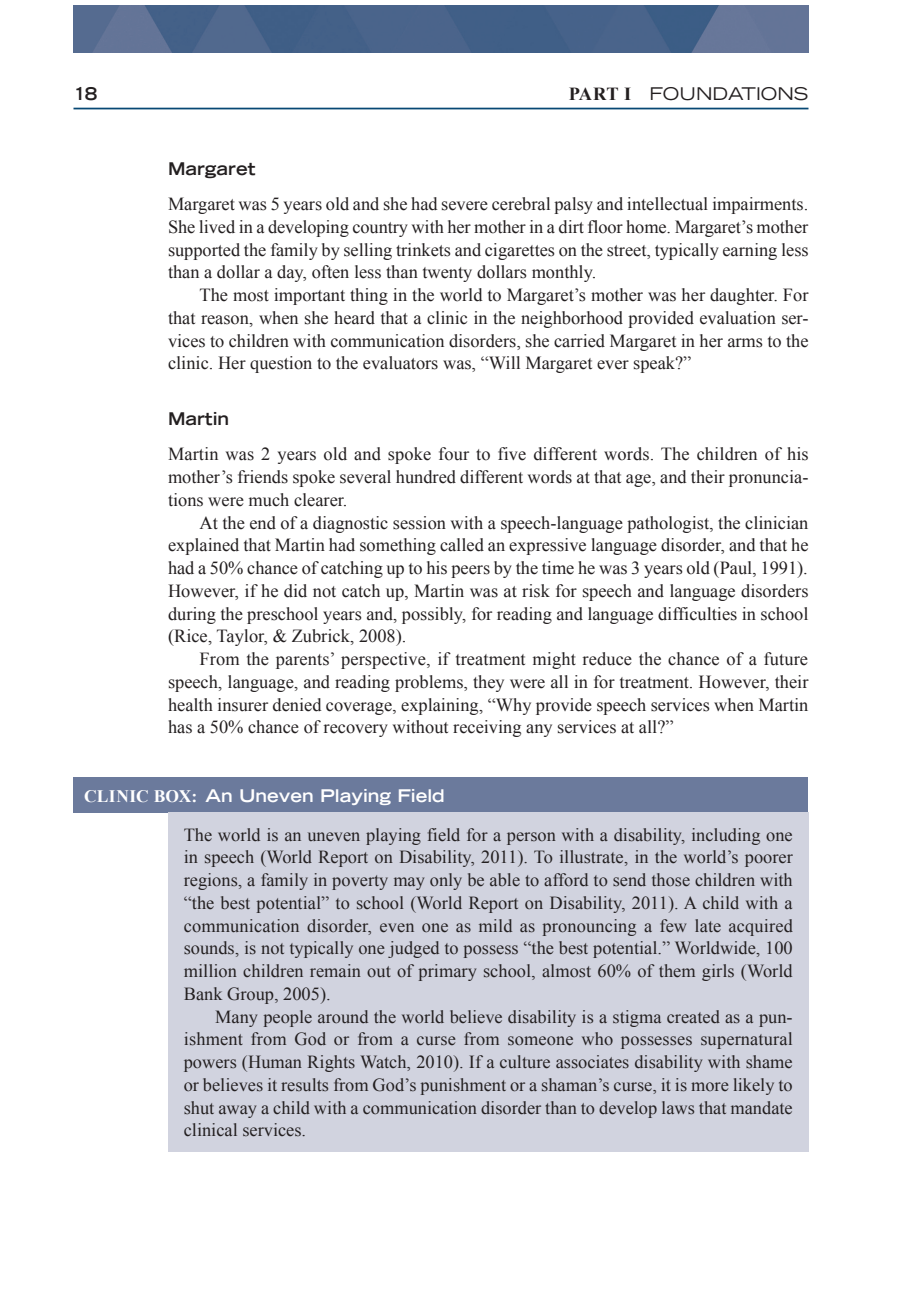
<style>
.page{position:relative;width:903px;height:1302px;background:#fff}
.page>*{position:absolute;margin:0;border:0;box-sizing:border-box;transform-origin:0 0}
.t1{font:18.38px/22.8px "Times New Roman";color:#231f20;text-align:justify}
.t2{font:700 18.38px "Times New Roman";color:#231f20}
.t3{font:700 expanded 17.5px "Trade Gothic LH";color:#fff}
.t4{font:700 expanded 17.5px "Trade Gothic LH";color:#231f20}
.t5{font:expanded 17.5px "Trade Gothic LH";color:#231f20}
.s1{font-family:"Times New Roman";font-weight:700;font-stretch:normal;font-size:18.38px}
.s2{font-family:"Times New Roman";font-stretch:normal}
</style>
<div class="page">
<hr style="left:74px;top:108px;width:734px;height:1px;background:#074874">
<img style="left:74px;top:5px;width:734px;height:47px">
<div style="left:74px;top:777px;width:734px;height:35px;background:#6b7a9c"></div>
<div style="left:168px;top:812px;width:640px;height:340px;background:#d1d3df"></div>
<p class="t4" style="left:74px;top:82px;width:25px">18</p>
<p class="t2" style="left:569px;top:81px;width:14px">PART</p>
<p class="t5" style="left:624px;top:82px;width:182px"><span class="s1">I</span> FOU NDATIONS</p>
<p class="t4" style="left:168px;top:157px;width:89px">Margaret</p>
<p class="t1" style="left:168px;top:192px;width:642px">Margaret was 5 years old and she had severe cerebral palsy and intellectual impairments.<br>She lived in a developing country with her mother in a dirt floor home. Margaret’s mother supported the family by selling trinkets and cigarettes on the street, typically earning less than a dollar a day, often less than twenty dollars monthly.</p>
<p class="t1" style="left:168px;top:283px;width:642px;text-indent:31px">The most important thing in the world to Margaret’s mother was her daughter. For that reason, when she heard that a clinic in the neighborhood provided evaluation ser&shy;vices to children with communication disorders, she carried Margaret in her arms to the clinic. Her question to the evaluators was, “Will Margaret ever speak?”</p>
<p class="t4" style="left:168px;top:408px;width:63px">Martin</p>
<p class="t1" style="left:168px;top:442px;width:642px">Martin was 2 years old and spoke four to five different words. The children of his mother’s friends spoke several hundred different words at that age, and their pronuncia&shy;tions were much clearer.</p>
<p class="t1" style="left:168px;top:511px;width:642px;text-indent:31px">At the end of a diagnostic session with a speech-language pathologist, the clinician explained that Martin had something called an expressive language disorder, and that he had a 50% chance of catching up to his peers by the time he was 3 years old (Paul, 1991).<br>However, if he did not catch up, Martin was at risk for speech and language disorders during the preschool years and, possibly, for reading and language difficulties in school (Rice, Taylor, &amp; Zubrick, 2008).</p>
<p class="t1" style="left:168px;top:647px;width:642px;text-indent:31px">From the parents’ perspective, if treatment might reduce the chance of a future speech, language, and reading problems, they were all in for treatment. However, their health insurer denied coverage, explaining, “Why provide speech services when Martin has a 50% chance of recovery without receiving any services at all?”</p>
<p class="t3" style="left:84px;top:784px;width:362px"><span class="s2">CLINIC BOX:</span> An U neven Playing Field</p>
<p class="t1" style="left:184px;top:823px;width:611px">The world is an uneven playing field for a person with a disability, including one in speech (World Report on Disability, 2011). To illustrate, in the world’s poorer regions, a family in poverty may only be able to afford to send those children with “the best potential” to school (World Report on Disability, 2011). A child with a communication disorder, even one as mild as pronouncing a few late acquired sounds, is not typically one judged to possess “the best potential.” Worldwide, 100 million children remain out of primary school, almost 60% of them girls (World Bank Group, 2005).</p>
<p class="t1" style="left:184px;top:1005px;width:611px;text-indent:31px">Many people around the world believe disability is a stigma created as a pun&shy;ishment from God or from a curse from someone who possesses supernatural powers (Human Rights Watch, 2010). If a culture associates disability with shame or believes it results from God’s punishment or a shaman’s curse, it is more likely to shut away a child with a communication disorder than to develop laws that mandate clinical services.</p>
</div>
